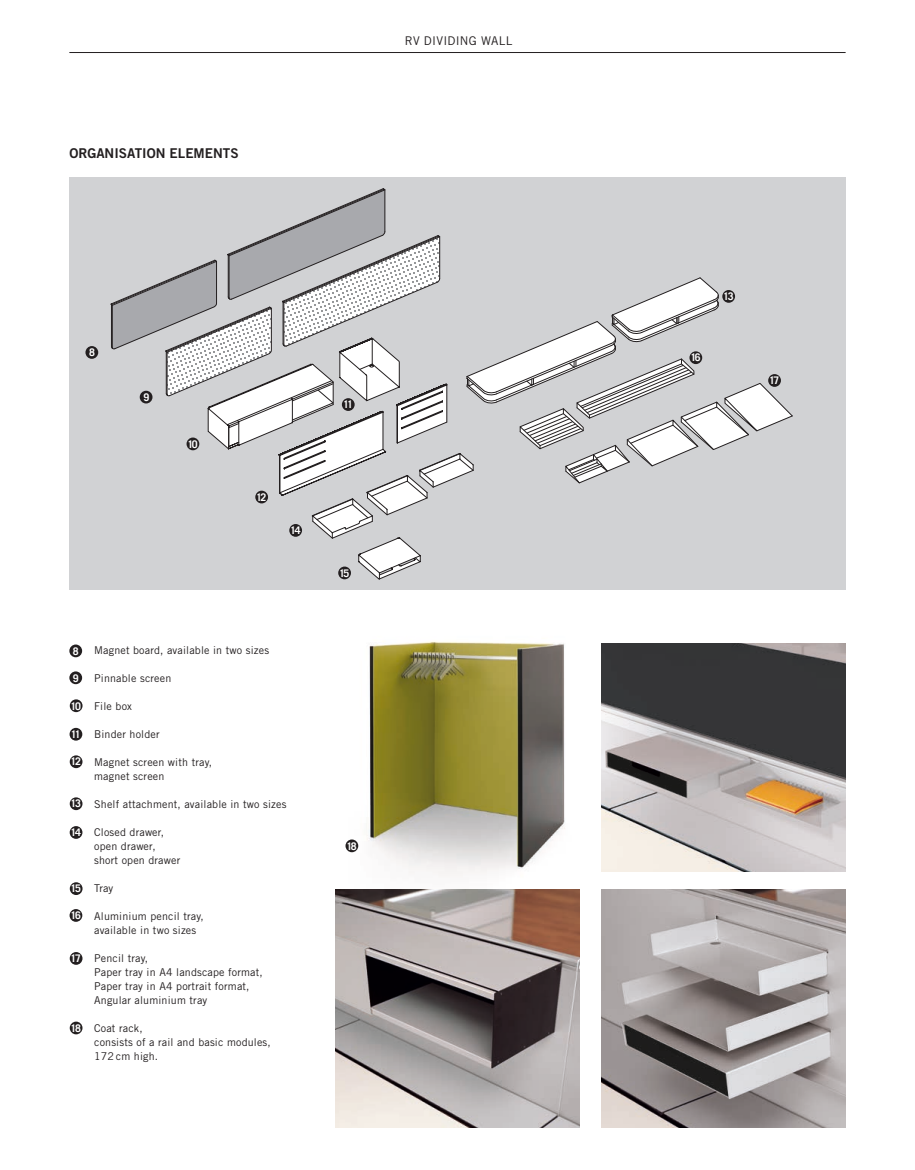
<style>
.page{position:relative;width:915px;height:1170px;background:#fff}
.page>*{position:absolute;margin:0;border:0;box-sizing:border-box;transform-origin:0 0}
.t1{font:13.5px "Trade Gothic LT Std Bd 2";color:#231f20}
.t2{font:12px "Trade Gothic LT Std";letter-spacing:.02em;color:#231f20}
.t3{font:10.8px/14px "Trade Gothic LT Std";letter-spacing:.015em;color:#231f20}
.t4{font:700 10.5px "Trade Gothic";letter-spacing:-.135em;color:#fff}
</style>
<div class="page">
<hr style="left:69px;top:52px;width:776px;height:1px;background:#231f20">
<div style="left:69px;top:177px;width:776px;height:412px;background:#d1d2d4"></div>
<img style="left:348px;top:641px;width:217px;height:235px">
<div style="left:345px;top:839px;width:13px;height:13px;background:#231f20;border-radius:50%"></div>
<div style="left:85px;top:346px;width:13px;height:13px;background:#231f20;border-radius:50%"></div>
<img style="left:335px;top:889px;width:244px;height:238px">
<img style="left:601px;top:889px;width:244px;height:238px">
<img style="left:601px;top:643px;width:244px;height:227px">
<div style="left:69px;top:644px;width:13px;height:13px;background:#231f20;border-radius:50%"></div>
<div style="left:69px;top:671px;width:13px;height:13px;background:#231f20;border-radius:50%"></div>
<div style="left:70px;top:699px;width:12px;height:13px;background:#231f20;border-radius:50%"></div>
<div style="left:69px;top:727px;width:13px;height:13px;background:#231f20;border-radius:50%"></div>
<div style="left:70px;top:797px;width:12px;height:13px;background:#231f20;border-radius:50%"></div>
<div style="left:70px;top:826px;width:12px;height:12px;background:#231f20;border-radius:50%"></div>
<div style="left:70px;top:755px;width:12px;height:13px;background:#231f20;border-radius:50%"></div>
<div style="left:70px;top:882px;width:12px;height:12px;background:#231f20;border-radius:50%"></div>
<div style="left:69px;top:909px;width:13px;height:12px;background:#231f20;border-radius:50%"></div>
<div style="left:70px;top:951px;width:12px;height:13px;background:#231f20;border-radius:50%"></div>
<div style="left:70px;top:1021px;width:12px;height:13px;background:#231f20;border-radius:50%"></div>
<svg style="left:111px;top:188px;width:681px;height:391px"></svg>
<p class="t1" style="left:69px;top:145px;width:171px">ORGANISATION ELEMENTS</p>
<p class="t2" style="left:404px;top:33px;width:109px">RV DIVIDING WALL</p>
<p class="t4" style="left:89px;top:346px;width:7px">8</p>
<p class="t4" style="left:143px;top:390px;width:7px">9</p>
<p class="t4" style="left:187px;top:437px;width:12px">10</p>
<p class="t4" style="left:256px;top:490px;width:12px">12</p>
<p class="t4" style="left:290px;top:524px;width:12px">14</p>
<p class="t4" style="left:73px;top:644px;width:7px">8</p>
<p class="t4" style="left:73px;top:671px;width:7px">9</p>
<p class="t4" style="left:71px;top:699px;width:12px">10</p>
<p class="t4" style="left:71px;top:727px;width:11px">11</p>
<p class="t4" style="left:71px;top:755px;width:12px">12</p>
<p class="t4" style="left:71px;top:797px;width:12px">13</p>
<p class="t4" style="left:70px;top:826px;width:12px">14</p>
<p class="t4" style="left:71px;top:882px;width:12px">15</p>
<p class="t4" style="left:71px;top:909px;width:12px">16</p>
<p class="t4" style="left:71px;top:951px;width:12px">17</p>
<p class="t4" style="left:71px;top:1021px;width:12px">18</p>
<p class="t3" style="left:94px;top:643px;width:176px">Magnet board, available in two sizes</p>
<p class="t3" style="left:94px;top:671px;width:79px">Pinnable screen</p>
<p class="t3" style="left:94px;top:699px;width:39px">File box</p>
<p class="t3" style="left:94px;top:727px;width:67px">Binder holder</p>
<p class="t3" style="left:94px;top:755px;width:119px">Magnet screen with tray, magnet screen</p>
<p class="t3" style="left:94px;top:797px;width:194px">Shelf attachment, available in two sizes</p>
<p class="t3" style="left:94px;top:825px;width:87px">Closed drawer, open drawer, short open drawer</p>
<p class="t3" style="left:94px;top:881px;width:21px">Tray</p>
<p class="t3" style="left:94px;top:909px;width:111px">Aluminium pencil tray, available in two sizes</p>
<p class="t3" style="left:94px;top:951px;width:170px">Pencil tray,<br>Paper tray in A4 landscape format,<br>Paper tray in A4 portrait format,<br>Angular aluminium tray</p>
<p class="t3" style="left:94px;top:1021px;width:178px">Coat rack,<br>consists of a rail and basic modules,<br>172 cm high.</p>
<p class="t4" style="left:343px;top:398px;width:11px">11</p>
<p class="t4" style="left:339px;top:566px;width:12px">15</p>
<p class="t4" style="left:346px;top:839px;width:12px">18</p>
<p class="t4" style="left:690px;top:351px;width:12px">16</p>
<p class="t4" style="left:723px;top:290px;width:12px">13</p>
<p class="t4" style="left:768px;top:374px;width:12px">17</p>
</div>
